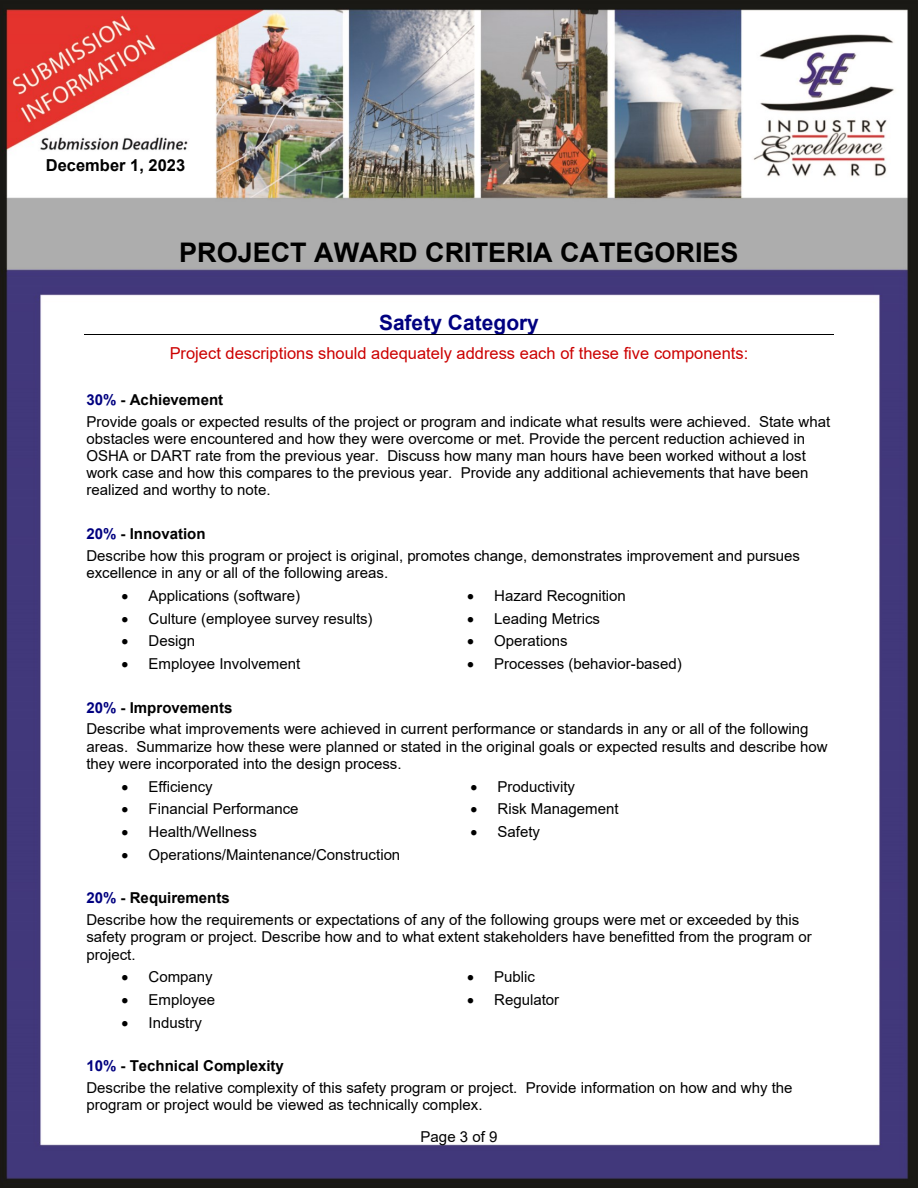
<style>
.page{position:relative;width:918px;height:1188px;background:#fff}
.page>*{position:absolute;margin:0;border:0;box-sizing:border-box;transform-origin:0 0}
.t1{font:700 27px "Arial";color:#000}
.t2{font:700 21px "Arial";color:#000080}
.t3{font:16.5px "Arial";color:#c00}
.t4{font:700 16.5px "Arial";color:#000}
.t5{font:15px/17.2px "Arial";color:#000}
.t6{font:700 15px "Arial";color:#000}
.s1{color:#000080}
</style>
<div class="page">
<img style="left:0;top:0;width:918px;height:1188px">
<hr style="left:84px;top:334px;width:750px;height:1px;background:#000">
<p class="t4" style="left:46px;top:156px;width:141px">December 1, 2023</p>
<p class="t1" style="left:179px;top:237px;width:561px">PROJECT AWARD CRITERIA CATEGORIES</p>
<p class="t2" style="left:379px;top:311px;width:161px">Safety Category</p>
<p class="t3" style="left:170px;top:344px;width:580px">Project descriptions should adequately address each of these five components:</p>
<p class="t6" style="left:86px;top:391px;width:138px"><span class="s1">30%</span> - Achievement</p>
<p class="t5" style="left:86px;top:413px;width:745px">Provide goals or expected results of the project or program and indicate what results were achieved. State what obstacles were encountered and how they were overcome or met. Provide the percent reduction achieved in OSHA or DART rate from the previous year. Discuss how many man hours have been worked without a lost work case and how this compares to the previous year. Provide any additional achievements that have been realized and worthy to note.</p>
<p class="t6" style="left:86px;top:525px;width:121px"><span class="s1">20%</span> - Innovation</p>
<p class="t5" style="left:86px;top:547px;width:715px">Describe how this program or project is original, promotes change, demonstrates improvement and pursues excellence in any or all of the following areas.</p>
<p class="t5" style="left:122px;top:587px;width:180px">• Applications (software)</p>
<p class="t5" style="left:467px;top:587px;width:160px">• Hazard Recognition</p>
<p class="t5" style="left:122px;top:610px;width:253px">• Culture (employee survey results)</p>
<p class="t5" style="left:467px;top:610px;width:134px">• Leading Metrics</p>
<p class="t5" style="left:122px;top:633px;width:75px">• Design</p>
<p class="t5" style="left:467px;top:633px;width:102px">• Operations</p>
<p class="t5" style="left:122px;top:655px;width:180px">• Employee Involvement</p>
<p class="t5" style="left:467px;top:655px;width:216px">• Processes (behavior-based)</p>
<p class="t6" style="left:86px;top:699px;width:147px"><span class="s1">20%</span> - Improvements</p>
<p class="t5" style="left:86px;top:721px;width:743px">Describe what improvements were achieved in current performance or standards in any or all of the following areas. Summarize how these were planned or stated in the original goals or expected results and describe how they were incorporated into the design process.</p>
<p class="t5" style="left:122px;top:778px;width:93px">• Efficiency</p>
<p class="t5" style="left:471px;top:778px;width:106px">• Productivity</p>
<p class="t5" style="left:122px;top:801px;width:179px">• Financial Performance</p>
<p class="t5" style="left:471px;top:801px;width:150px">• Risk Management</p>
<p class="t5" style="left:122px;top:823px;width:137px">• Health/Wellness</p>
<p class="t5" style="left:471px;top:823px;width:71px">• Safety</p>
<p class="t5" style="left:122px;top:846px;width:280px">• Operations/Maintenance/Construction</p>
<p class="t6" style="left:86px;top:890px;width:145px"><span class="s1">20%</span> - Requirements</p>
<p class="t5" style="left:86px;top:911px;width:727px">Describe how the requirements or expectations of any of the following groups were met or exceeded by this safety program or project. Describe how and to what extent stakeholders have benefitted from the program or project.</p>
<p class="t5" style="left:122px;top:969px;width:93px">• Company</p>
<p class="t5" style="left:467px;top:969px;width:69px">• Public</p>
<p class="t5" style="left:122px;top:991px;width:95px">• Employee</p>
<p class="t5" style="left:467px;top:991px;width:94px">• Regulator</p>
<p class="t5" style="left:122px;top:1014px;width:82px">• Industry</p>
<p class="t6" style="left:86px;top:1058px;width:199px"><span class="s1">10%</span> - Technical Complexity</p>
<p class="t5" style="left:86px;top:1079px;width:708px">Describe the relative complexity of this safety program or project. Provide information on how and why the program or project would be viewed as technically complex.</p>
<p class="t5" style="left:421px;top:1128px;width:78px">Page 3 of 9</p>
</div>
